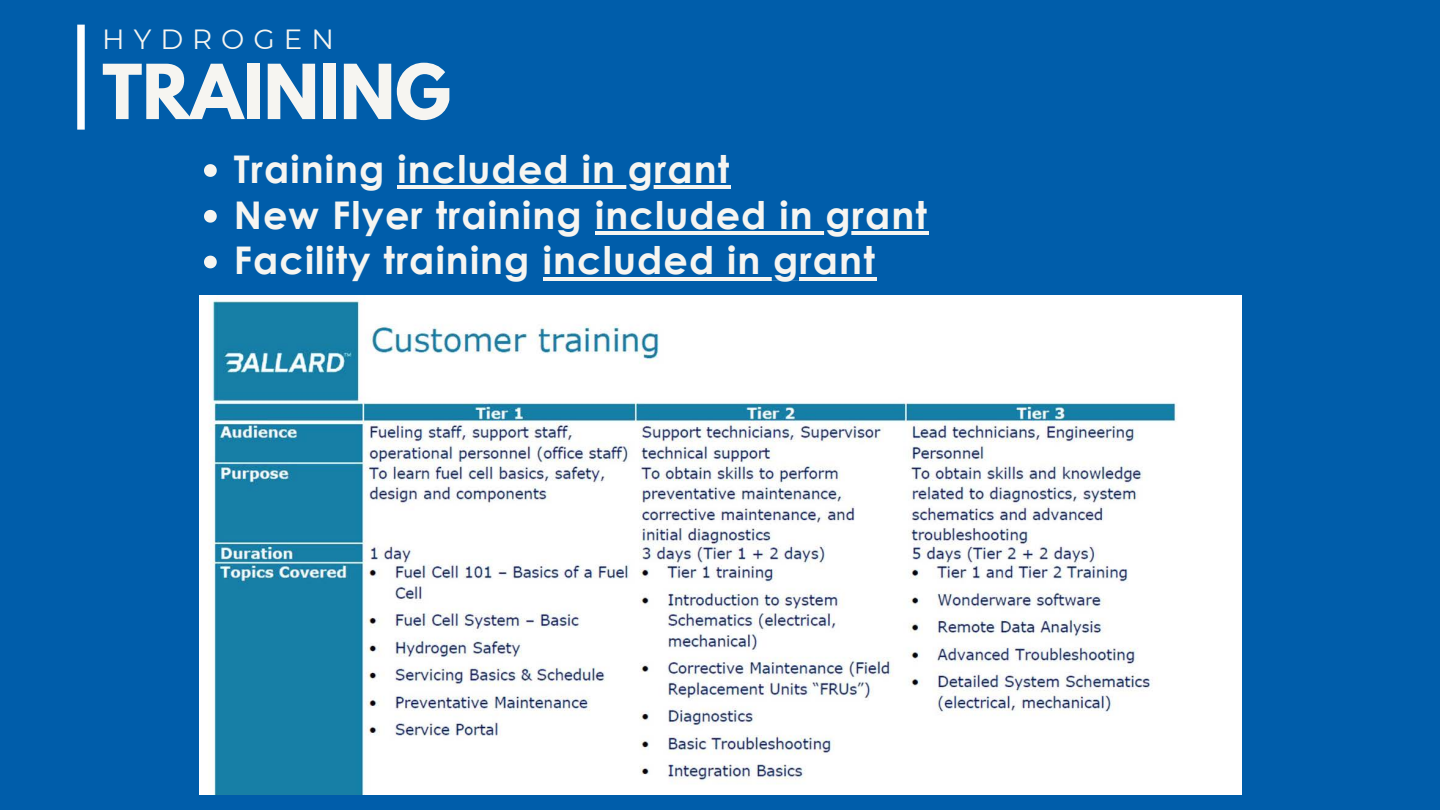
<style>
.page{position:relative;width:1440px;height:810px;background:#005daa}
.page>*{position:absolute;margin:0;border:0;box-sizing:border-box;transform-origin:0 0}
.t1{font:700 67.1px "League Spartan";color:#f6f5f1}
.t2{font:700 38.2px "Century Gothic";letter-spacing:.03em;color:#f6f5f1}
.t3{font:27.7px "Montserrat";letter-spacing:.325em;color:#f6f5f1}
</style>
<div class="page">
<div style="left:77px;top:25px;width:8px;height:105px;background:#fff"></div>
<img style="left:199px;top:296px;width:1042px;height:499px">
<svg style="left:204px;top:164px;width:13px;height:13px"></svg>
<hr style="left:397px;top:185px;width:334px;height:4px;background:#f6f5f1">
<svg style="left:204px;top:210px;width:13px;height:13px"></svg>
<hr style="left:595px;top:231px;width:333px;height:4px;background:#f6f5f1">
<svg style="left:204px;top:256px;width:13px;height:12px"></svg>
<hr style="left:543px;top:277px;width:333px;height:3px;background:#f6f5f1">
<p class="t3" style="left:102px;top:23px;width:233px">HYDROGEN</p>
<p class="t1" style="left:102px;top:59px;width:350px">TRAINING</p>
<p class="t2" style="left:234px;top:144px;width:497px">Training included in grant</p>
<p class="t2" style="left:234px;top:190px;width:695px">New Flyer training included in grant</p>
<p class="t2" style="left:234px;top:236px;width:643px">Facility training included in grant</p>
</div>
